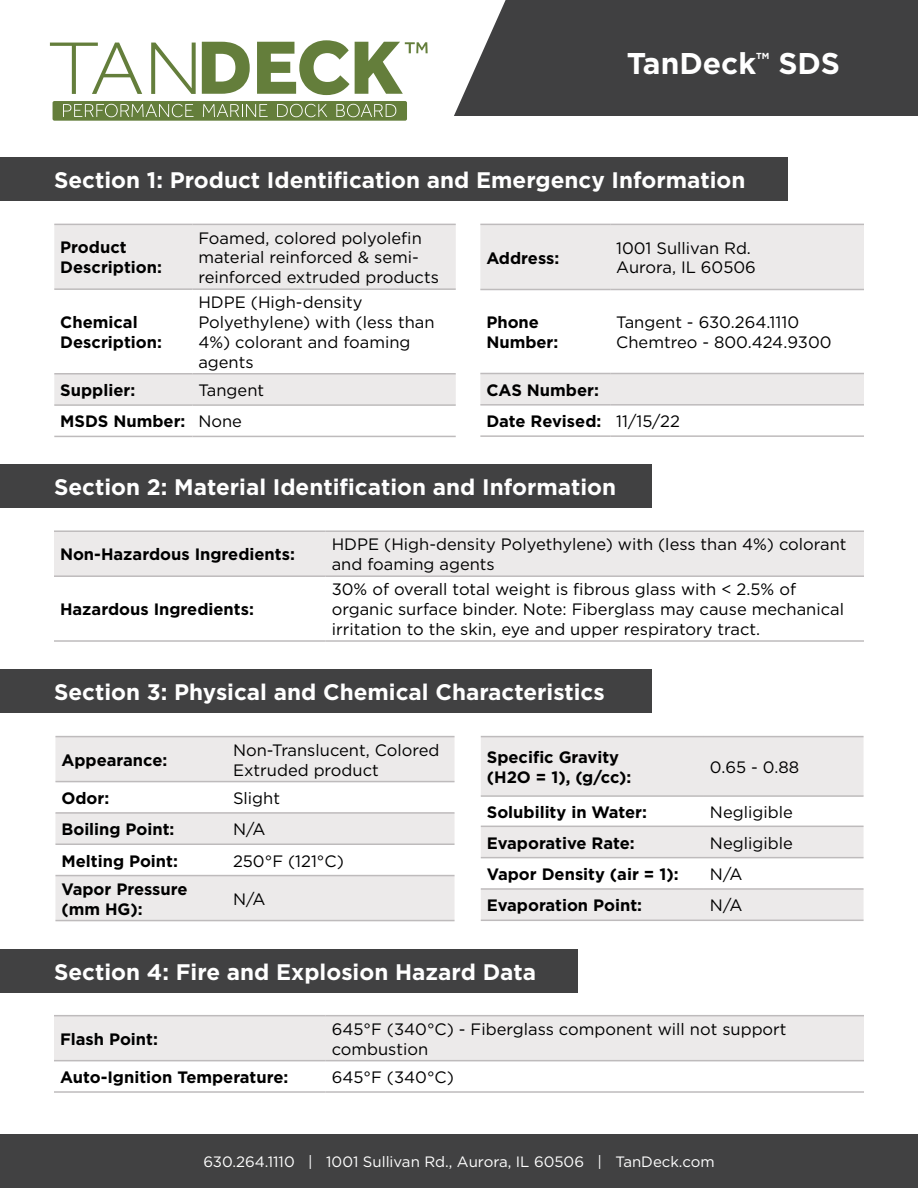
<style>
.page{position:relative;width:918px;height:1188px;background:#fff}
.page>*{position:absolute;margin:0;border:0;box-sizing:border-box;transform-origin:0 0}
.t1{font:700 30px "Gotham";color:#fff}
.t2{font:700 22.5px "Gotham";color:#fff}
.t3{font:16.5px/19.8px "Gotham";color:#000}
.t4{font:700 16.5px/19.8px "Gotham";color:#000}
.t5{font:15px "Gotham";color:#fff}
.t6{font:700 8.7px "Gotham";color:#fff}
.s1{font-weight:700}
.s2{font-weight:400}
</style>
<div class="page">
<div style="left:0;top:1134px;width:918px;height:54px;background:#414142"></div>
<div style="left:0;top:157px;width:787px;height:44px;background:#414142"></div>
<div style="left:0;top:464px;width:651px;height:44px;background:#414142"></div>
<div style="left:0;top:669px;width:651px;height:43px;background:#414142"></div>
<div style="left:0;top:949px;width:578px;height:43px;background:#414142"></div>
<div style="left:54px;top:532px;width:810px;height:43px;background:#eceaea"></div>
<hr style="left:54px;top:530px;width:272px;height:2px;background:#bebbbc">
<hr style="left:326px;top:530px;width:538px;height:2px;background:#bebbbc">
<hr style="left:54px;top:575px;width:272px;height:2px;background:#bebbbc">
<hr style="left:326px;top:575px;width:538px;height:2px;background:#bebbbc">
<hr style="left:54px;top:640px;width:272px;height:2px;background:#bebbbc">
<hr style="left:326px;top:640px;width:538px;height:2px;background:#bebbbc">
<svg style="left:54px;top:225px;width:402px;height:179px;fill:#eceaea"></svg>
<hr style="left:54px;top:224px;width:138px;height:1px;background:#bebbbc">
<hr style="left:192px;top:224px;width:264px;height:1px;background:#bebbbc">
<hr style="left:54px;top:288px;width:138px;height:2px;background:#bebbbc">
<hr style="left:192px;top:288px;width:264px;height:2px;background:#bebbbc">
<hr style="left:54px;top:373px;width:138px;height:2px;background:#bebbbc">
<hr style="left:192px;top:373px;width:264px;height:2px;background:#bebbbc">
<hr style="left:54px;top:404px;width:138px;height:2px;background:#bebbbc">
<hr style="left:192px;top:404px;width:264px;height:2px;background:#bebbbc">
<hr style="left:54px;top:436px;width:138px;height:1px;background:#bebbbc">
<hr style="left:192px;top:436px;width:264px;height:1px;background:#bebbbc">
<svg style="left:55px;top:737px;width:400px;height:183px;fill:#eceaea"></svg>
<hr style="left:55px;top:736px;width:172px;height:1px;background:#bebbbc">
<hr style="left:227px;top:736px;width:228px;height:1px;background:#bebbbc">
<hr style="left:55px;top:781px;width:172px;height:1px;background:#bebbbc">
<hr style="left:227px;top:781px;width:228px;height:1px;background:#bebbbc">
<hr style="left:55px;top:812px;width:172px;height:2px;background:#bebbbc">
<hr style="left:227px;top:812px;width:228px;height:2px;background:#bebbbc">
<hr style="left:55px;top:843px;width:172px;height:2px;background:#bebbbc">
<hr style="left:227px;top:843px;width:228px;height:2px;background:#bebbbc">
<hr style="left:55px;top:875px;width:172px;height:1px;background:#bebbbc">
<hr style="left:227px;top:875px;width:228px;height:1px;background:#bebbbc">
<hr style="left:55px;top:920px;width:172px;height:1px;background:#bebbbc">
<hr style="left:227px;top:920px;width:228px;height:1px;background:#bebbbc">
<svg style="left:480px;top:225px;width:384px;height:179px;fill:#eceaea"></svg>
<hr style="left:480px;top:224px;width:130px;height:1px;background:#bebbbc">
<hr style="left:610px;top:224px;width:254px;height:1px;background:#bebbbc">
<hr style="left:480px;top:289px;width:130px;height:1px;background:#bebbbc">
<hr style="left:610px;top:289px;width:254px;height:1px;background:#bebbbc">
<hr style="left:480px;top:373px;width:130px;height:1px;background:#bebbbc">
<hr style="left:610px;top:373px;width:254px;height:1px;background:#bebbbc">
<hr style="left:480px;top:404px;width:130px;height:2px;background:#bebbbc">
<hr style="left:610px;top:404px;width:254px;height:2px;background:#bebbbc">
<hr style="left:480px;top:435px;width:130px;height:2px;background:#bebbbc">
<hr style="left:610px;top:435px;width:254px;height:2px;background:#bebbbc">
<svg style="left:481px;top:737px;width:383px;height:183px;fill:#eceaea"></svg>
<hr style="left:481px;top:736px;width:223px;height:1px;background:#bebbbc">
<hr style="left:704px;top:736px;width:160px;height:1px;background:#bebbbc">
<hr style="left:481px;top:795px;width:223px;height:2px;background:#bebbbc">
<hr style="left:704px;top:795px;width:160px;height:2px;background:#bebbbc">
<hr style="left:481px;top:826px;width:223px;height:1px;background:#bebbbc">
<hr style="left:704px;top:826px;width:160px;height:1px;background:#bebbbc">
<hr style="left:481px;top:857px;width:223px;height:1px;background:#bebbbc">
<hr style="left:704px;top:857px;width:160px;height:1px;background:#bebbbc">
<hr style="left:481px;top:888px;width:223px;height:2px;background:#bebbbc">
<hr style="left:704px;top:888px;width:160px;height:2px;background:#bebbbc">
<hr style="left:481px;top:920px;width:223px;height:1px;background:#bebbbc">
<hr style="left:704px;top:920px;width:160px;height:1px;background:#bebbbc">
<div style="left:54px;top:1016px;width:810px;height:44px;background:#eceaea"></div>
<hr style="left:54px;top:1015px;width:272px;height:1px;background:#bebbbc">
<hr style="left:326px;top:1015px;width:538px;height:1px;background:#bebbbc">
<hr style="left:54px;top:1060px;width:272px;height:1px;background:#bebbbc">
<hr style="left:326px;top:1060px;width:538px;height:1px;background:#bebbbc">
<hr style="left:54px;top:1091px;width:272px;height:2px;background:#bebbbc">
<hr style="left:326px;top:1091px;width:538px;height:2px;background:#bebbbc">
<div style="left:0;top:0;width:918px;height:116px;background:#404041"></div>
<svg style="left:0;top:0;width:506px;height:121px;background:#eee"></svg>
<div style="left:53px;top:101px;width:354px;height:20px;background:#647e3b;border-radius:2px"></div>
<svg style="left:202px;top:42px;width:48px;height:52px;background:#93a577"></svg>
<svg style="left:257px;top:40px;width:171px;height:55px;background:#b2bf9e"></svg>
<svg style="left:63px;top:104px;width:131px;height:13px"></svg>
<svg style="left:203px;top:104px;width:65px;height:13px"></svg>
<svg style="left:277px;top:104px;width:50px;height:13px"></svg>
<svg style="left:336px;top:104px;width:60px;height:13px"></svg>
<svg style="left:50px;top:43px;width:92px;height:51px;background:#e2e7db"></svg>
<svg style="left:151px;top:43px;width:45px;height:51px;background:#d4dbc8"></svg>
<h1 class="t1" style="left:627px;top:44px;width:131px">TanDeck</h1>
<p class="t6" style="left:756px;top:50px;width:15px">TM</p>
<h1 class="t1" style="left:778px;top:44px;width:63px">SDS</h1>
<h2 class="t2" style="left:54px;top:165px;width:693px">Section 1: Product Identification and Emergency Information</h2>
<p class="t4" style="left:60px;top:238px;width:103px">Product<br>Description:</p>
<p class="t3" style="left:198px;top:227px;width:242px">Foamed, colored polyolefin material reinforced &amp; semi&shy;reinforced extruded products</p>
<p class="t4" style="left:60px;top:312px;width:103px">Chemical<br>Description:</p>
<p class="t3" style="left:198px;top:292px;width:238px">HDPE (High-density<br>Polyethylene) with (less than<br>4%) colorant and foaming agents</p>
<p class="t4" style="left:60px;top:380px;width:76px">Supplier:</p>
<p class="t3" style="left:60px;top:374px;width:205px;line-height:31.3px;text-indent:138px">Tangent<br><span class="s1">MSDS Number:</span> None</p>
<p class="t4" style="left:486px;top:248px;width:74px">Address:</p>
<p class="t3" style="left:616px;top:238px;width:141px">1001 Sullivan Rd.<br>Aurora, IL 60506</p>
<p class="t4" style="left:486px;top:312px;width:74px">Phone<br>Number:</p>
<p class="t3" style="left:616px;top:312px;width:217px">Tangent - 630.264.1110<br>Chemtreo - 800.424.9300</p>
<p class="t4" style="left:486px;top:374px;width:195px;line-height:31.3px">CAS Number:<br>Date Revised: <span class="s2">11/15/22</span></p>
<h2 class="t2" style="left:54px;top:472px;width:564px">Section 2: Material Identification and Information</h2>
<p class="t4" style="left:60px;top:544px;width:236px">Non-Hazardous Ingredients:</p>
<p class="t3" style="left:332px;top:534px;width:516px">HDPE (High-density Polyethylene) with (less than 4%) colorant and foaming agents</p>
<p class="t4" style="left:60px;top:599px;width:195px">Hazardous Ingredients:</p>
<p class="t3" style="left:332px;top:579px;width:514px">30% of overall total weight is fibrous glass with &lt; 2.5% of organic surface binder. Note: Fiberglass may cause mechanical irritation to the skin, eye and upper respiratory tract.</p>
<h2 class="t2" style="left:54px;top:677px;width:552px">Section 3: Physical and Chemical Characteristics</h2>
<p class="t4" style="left:61px;top:750px;width:107px">Appearance:</p>
<p class="t3" style="left:233px;top:740px;width:208px">Non-Translucent, Colored<br>Extruded product</p>
<p class="t4" style="left:61px;top:788px;width:49px">Odor:</p>
<p class="t3" style="left:233px;top:788px;width:49px">Slight</p>
<p class="t4" style="left:61px;top:819px;width:115px">Boiling Point:</p>
<p class="t3" style="left:233px;top:819px;width:34px">N/A</p>
<p class="t4" style="left:61px;top:851px;width:118px">Melting Point:</p>
<p class="t3" style="left:233px;top:850px;width:112px">250°F (121°C)</p>
<p class="t4" style="left:61px;top:879px;width:128px">Vapor Pressure (mm HG):</p>
<p class="t3" style="left:233px;top:889px;width:34px">N/A</p>
<p class="t4" style="left:487px;top:747px;width:146px">Specific Gravity (H2O = 1), (g/cc):</p>
<p class="t3" style="left:710px;top:757px;width:91px">0.65 - 0.88</p>
<p class="t4" style="left:487px;top:802px;width:162px">Solubility in Water:</p>
<p class="t3" style="left:710px;top:802px;width:84px">Negligible</p>
<p class="t4" style="left:487px;top:833px;width:149px">Evaporative Rate:</p>
<p class="t3" style="left:710px;top:832px;width:84px">Negligible</p>
<p class="t4" style="left:487px;top:864px;width:193px">Vapor Density (air = 1):</p>
<p class="t3" style="left:710px;top:864px;width:34px">N/A</p>
<p class="t4" style="left:487px;top:895px;width:157px">Evaporation Point:</p>
<p class="t3" style="left:710px;top:895px;width:34px">N/A</p>
<h2 class="t2" style="left:54px;top:957px;width:484px">Section 4: Fire and Explosion Hazard Data</h2>
<p class="t4" style="left:60px;top:1029px;width:99px">Flash Point:</p>
<p class="t3" style="left:332px;top:1019px;width:456px">645°F (340°C) - Fiberglass component will not support combustion</p>
<p class="t4" style="left:60px;top:1067px;width:230px">Auto-Ignition Temperature:</p>
<p class="t3" style="left:332px;top:1067px;width:124px">645°F (340°C)</p>
<p class="t5" style="left:203px;top:1152px;width:513px">630.264.1110 | 1001 Sullivan Rd., Aurora, IL 60506 | TanDeck.com</p>
</div>
